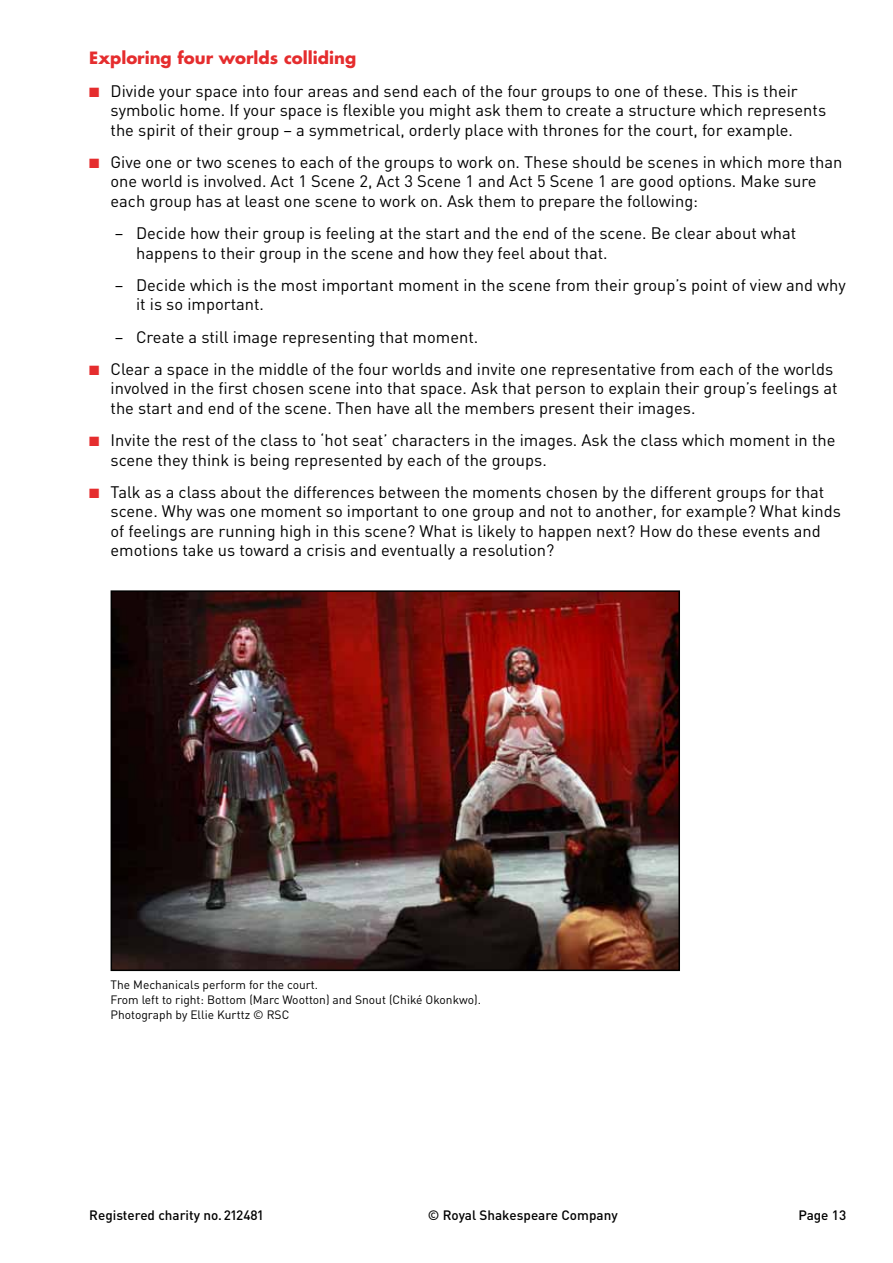
<style>
.page{position:relative;width:893px;height:1263px;background:#fff}
.page>*{position:absolute;margin:0;border:0;box-sizing:border-box;transform-origin:0 0}
.t1{font:16.5px/19.5px "DIN";color:#000}
.t2{font:700 16.5px "Futura";color:#e52d2e}
.t3{font:500 13.5px "DIN";color:#000}
.t4{font:12px/15px "DIN";color:#000}
.s1{color:#e52d2e}
</style>
<div class="page">
<img style="left:114px;top:593px;width:563px;height:375px">
<div style="left:111px;top:590px;width:569px;height:381px;border:2px solid #000"></div>
<p class="t2" style="left:89px;top:47px;width:268px">Exploring four worlds colliding</p>
<p class="t1" style="left:111px;top:81px;width:717px;text-indent:-21px"><span class="s1">■</span> Divide your space into four areas and send each of the four groups to one of these. This is their symbolic home. If your space is flexible you might ask them to create a structure which represents the spirit of their group – a symmetrical, orderly place with thrones for the court, for example.</p>
<p class="t1" style="left:111px;top:152px;width:733px;text-indent:-21px"><span class="s1">■</span> Give one or two scenes to each of the groups to work on. These should be scenes in which more than one world is involved. Act 1 Scene 2, Act 3 Scene 1 and Act 5 Scene 1 are good options. Make sure each group has at least one scene to work on. Ask them to prepare the following:</p>
<p class="t1" style="left:136px;top:223px;width:662px;text-indent:-21px">− Decide how their group is feeling at the start and the end of the scene. Be clear about what happens to their group in the scene and how they feel about that.</p>
<p class="t1" style="left:136px;top:275px;width:711px;text-indent:-21px">− Decide which is the most important moment in the scene from their group’s point of view and why it is so important.</p>
<p class="t1" style="left:115px;top:327px;width:365px">− Create a still image representing that moment.</p>
<p class="t1" style="left:111px;top:359px;width:729px;text-indent:-21px"><span class="s1">■</span> Clear a space in the middle of the four worlds and invite one representative from each of the worlds involved in the first chosen scene into that space. Ask that person to explain their group’s feelings at the start and end of the scene. Then have all the members present their images.</p>
<p class="t1" style="left:111px;top:430px;width:726px;text-indent:-21px"><span class="s1">■</span> Invite the rest of the class to ‘hot seat’ characters in the images. Ask the class which moment in the scene they think is being represented by each of the groups.</p>
<p class="t1" style="left:111px;top:482px;width:732px;text-indent:-21px"><span class="s1">■</span> Talk as a class about the differences between the moments chosen by the different groups for that scene. Why was one moment so important to one group and not to another, for example? What kinds of feelings are running high in this scene? What is likely to happen next? How do these events and emotions take us toward a crisis and eventually a resolution?</p>
<p class="t4" style="left:111px;top:977px;width:372px">The Mechanicals perform for the court.<br>From left to right: Bottom (Marc Wootton) and Snout (Chiké Okonkwo).<br>Photograph by Ellie Kurttz © RSC</p>
<p class="t3" style="left:89px;top:1207px;width:176px">Registered charity no. 212481</p>
<p class="t3" style="left:428px;top:1207px;width:191px">© Royal Shakespeare Company</p>
<p class="t3" style="left:798px;top:1207px;width:49px">Page 13</p>
</div>
